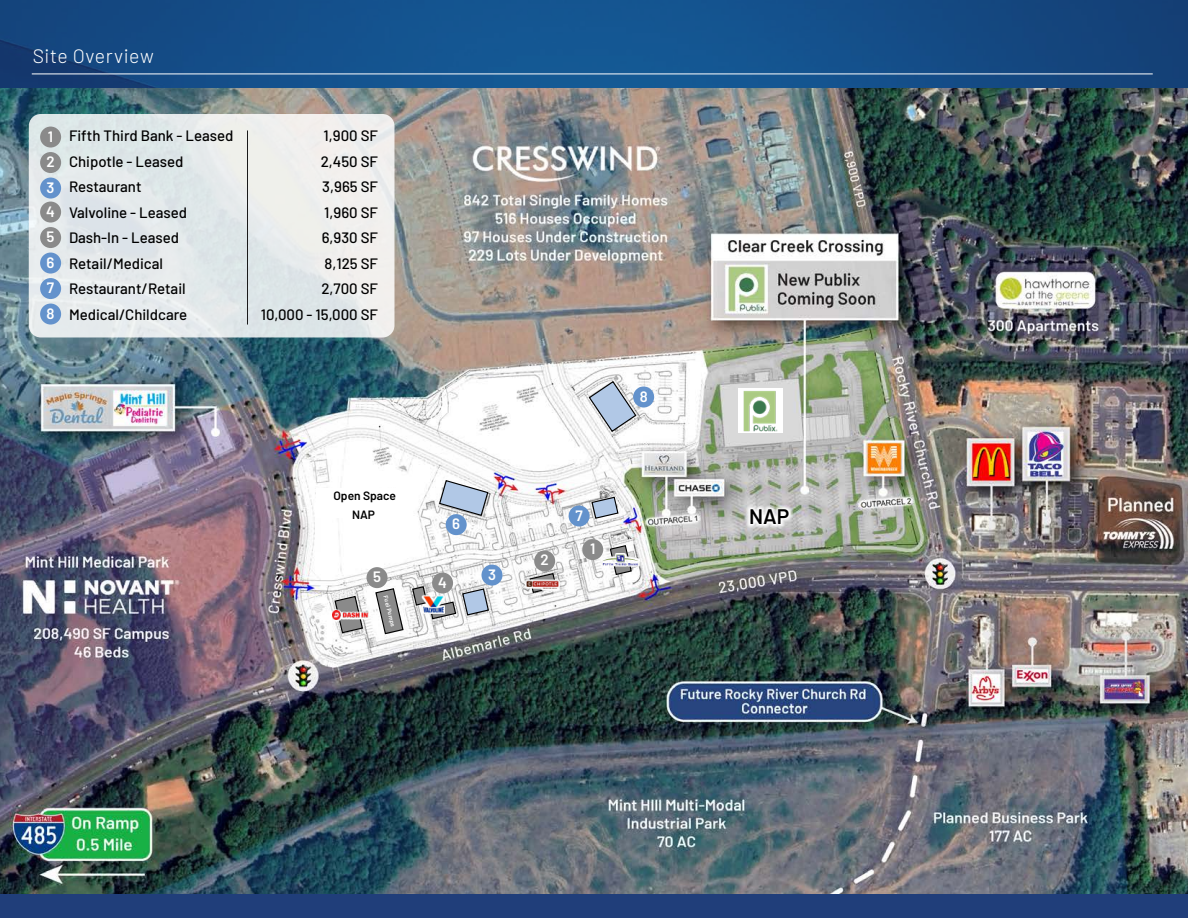
<style>
.page{position:relative;width:1188px;height:918px;background:#fff}
.page>*{position:absolute;margin:0;border:0;box-sizing:border-box;transform-origin:0 0}
.t1{font:600 21px "Barlow";color:#000}
.t2{font:300 19.5px "Barlow";letter-spacing:.03em;color:#fff}
.t3{font:500 15px "Barlow";color:#000}
.t4{font:600 15px "Barlow";color:#fff}
.t5{font:600 12px "Barlow";color:#000}
.t6{font:600 6px "Barlow";color:#fff}
</style>
<div class="page">
<img style="left:0;top:88px;width:1188px;height:806px">
<div style="left:29px;top:114px;width:366px;height:224px;background:#e6eaeb;border-radius:12px"></div>
<div style="left:40px;top:127px;width:21px;height:21px;background:#8a8a8a;border-radius:50%"></div>
<div style="left:40px;top:227px;width:21px;height:21px;background:#8a8a8a;border-radius:50%"></div>
<div style="left:40px;top:202px;width:21px;height:21px;background:#8a8a8a;border-radius:50%"></div>
<div style="left:40px;top:178px;width:21px;height:21px;background:#6392cc;border-radius:50%"></div>
<div style="left:40px;top:253px;width:21px;height:21px;background:#6392cc;border-radius:50%"></div>
<div style="left:40px;top:152px;width:21px;height:21px;background:#8a8a8a;border-radius:50%"></div>
<div style="left:40px;top:278px;width:21px;height:21px;background:#6392cc;border-radius:50%"></div>
<hr style="left:247px;top:130px;width:1px;height:195px;background:#1a1a1a">
<svg style="left:375px;top:587px;width:29px;height:48px"></svg>
<div style="left:367px;top:567px;width:21px;height:21px;background:#8a8a8a;border-radius:50%"></div>
<svg style="left:746px;top:505px;width:48px;height:23px"></svg>
<svg style="left:738px;top:388px;width:44px;height:46px"></svg>
<img style="left:738px;top:389px;width:44px;height:44px">
<div style="left:482px;top:565px;width:20px;height:21px;background:#6392cc;border-radius:50%"></div>
<div style="left:446px;top:514px;width:21px;height:21px;background:#6392cc;border-radius:50%"></div>
<div style="left:582px;top:539px;width:21px;height:21px;background:#8a8a8a;border-radius:50%"></div>
<svg style="left:438px;top:479px;width:51px;height:38px"></svg>
<svg style="left:334px;top:595px;width:30px;height:39px"></svg>
<svg style="left:529px;top:572px;width:28px;height:22px"></svg>
<svg style="left:609px;top:544px;width:24px;height:32px"></svg>
<svg style="left:588px;top:380px;width:49px;height:53px"></svg>
<div style="left:633px;top:387px;width:21px;height:21px;background:#6392cc;border-radius:50%"></div>
<div style="left:432px;top:573px;width:21px;height:21px;background:#8a8a8a;border-radius:50%"></div>
<svg style="left:411px;top:585px;width:79px;height:35px"></svg>
<svg style="left:591px;top:496px;width:28px;height:24px"></svg>
<div style="left:569px;top:506px;width:21px;height:21px;background:#6392cc;border-radius:50%"></div>
<div style="left:40px;top:304px;width:21px;height:21px;background:#6392cc;border-radius:50%"></div>
<div style="left:534px;top:550px;width:21px;height:21px;background:#8a8a8a;border-radius:50%"></div>
<svg style="left:525px;top:579px;width:35px;height:11px"></svg>
<img style="left:526px;top:580px;width:33px;height:8px">
<svg style="left:330px;top:609px;width:40px;height:12px"></svg>
<img style="left:332px;top:611px;width:36px;height:9px">
<img style="left:420px;top:593px;width:26px;height:23px">
<div style="left:316px;top:488px;width:97px;height:30px;background:#fff"></div>
<div style="left:349px;top:506px;width:30px;height:17px;background:#fff"></div>
<svg style="left:601px;top:553px;width:39px;height:14px"></svg>
<img style="left:601px;top:554px;width:40px;height:11px">
<div style="left:0;top:894px;width:1188px;height:24px;background:#203e7a"></div>
<svg style="left:0;top:0;width:1188px;height:88px;background:#154e88"></svg>
<hr style="left:32px;top:74px;width:1121px;height:1px;background:#fff">
<p class="t2" style="left:33px;top:42px;width:123px">Site Overview</p>
<p class="t4" style="left:48px;top:125px;width:7px">1</p>
<p class="t4" style="left:46px;top:151px;width:10px">2</p>
<p class="t4" style="left:47px;top:176px;width:9px">3</p>
<p class="t4" style="left:46px;top:200px;width:10px">4</p>
<p class="t4" style="left:47px;top:226px;width:9px">5</p>
<p class="t4" style="left:47px;top:251px;width:9px">6</p>
<p class="t4" style="left:47px;top:277px;width:9px">7</p>
<p class="t4" style="left:47px;top:302px;width:9px">8</p>
<p class="t3" style="left:69px;top:125px;width:166px">Fifth Third Bank - Leased</p>
<p class="t3" style="left:69px;top:150px;width:116px">Chipotle - Leased</p>
<p class="t3" style="left:69px;top:176px;width:74px">Restaurant</p>
<p class="t3" style="left:69px;top:201px;width:120px">Valvoline - Leased</p>
<p class="t3" style="left:69px;top:227px;width:112px">Dash-In - Leased</p>
<p class="t3" style="left:69px;top:252px;width:96px">Retail/Medical</p>
<p class="t3" style="left:69px;top:278px;width:118px">Restaurant/Retail</p>
<p class="t3" style="left:69px;top:303px;width:120px">Medical/Childcare</p>
<p class="t3" style="left:324px;top:125px;width:56px">1,900 SF</p>
<p class="t3" style="left:321px;top:150px;width:59px">2,450 SF</p>
<p class="t3" style="left:322px;top:176px;width:57px">3,965 SF</p>
<p class="t3" style="left:324px;top:201px;width:55px">1,960 SF</p>
<p class="t3" style="left:322px;top:227px;width:58px">6,930 SF</p>
<p class="t3" style="left:325px;top:252px;width:55px">8,125 SF</p>
<p class="t3" style="left:321px;top:278px;width:58px">2,700 SF</p>
<p class="t3" style="left:261px;top:303px;width:119px">10,000 - 15,000 SF</p>
<p class="t5" style="left:334px;top:487px;width:64px">Open Space</p>
<p class="t5" style="left:352px;top:506px;width:24px">NAP</p>
<p class="t4" style="left:373px;top:566px;width:9px">5</p>
<p class="t6" style="left:390px;top:594px;width:34px;rotate:76deg">Fuel Pumps</p>
<p class="t4" style="left:452px;top:513px;width:9px">6</p>
<p class="t4" style="left:438px;top:571px;width:10px">4</p>
<p class="t4" style="left:488px;top:563px;width:9px">3</p>
<p class="t4" style="left:541px;top:549px;width:10px">2</p>
<p class="t4" style="left:575px;top:504px;width:9px">7</p>
<p class="t4" style="left:590px;top:538px;width:7px">1</p>
<p class="t4" style="left:640px;top:385px;width:9px">8</p>
<p class="t1" style="left:749px;top:501px;width:42px">NAP</p>
</div>
